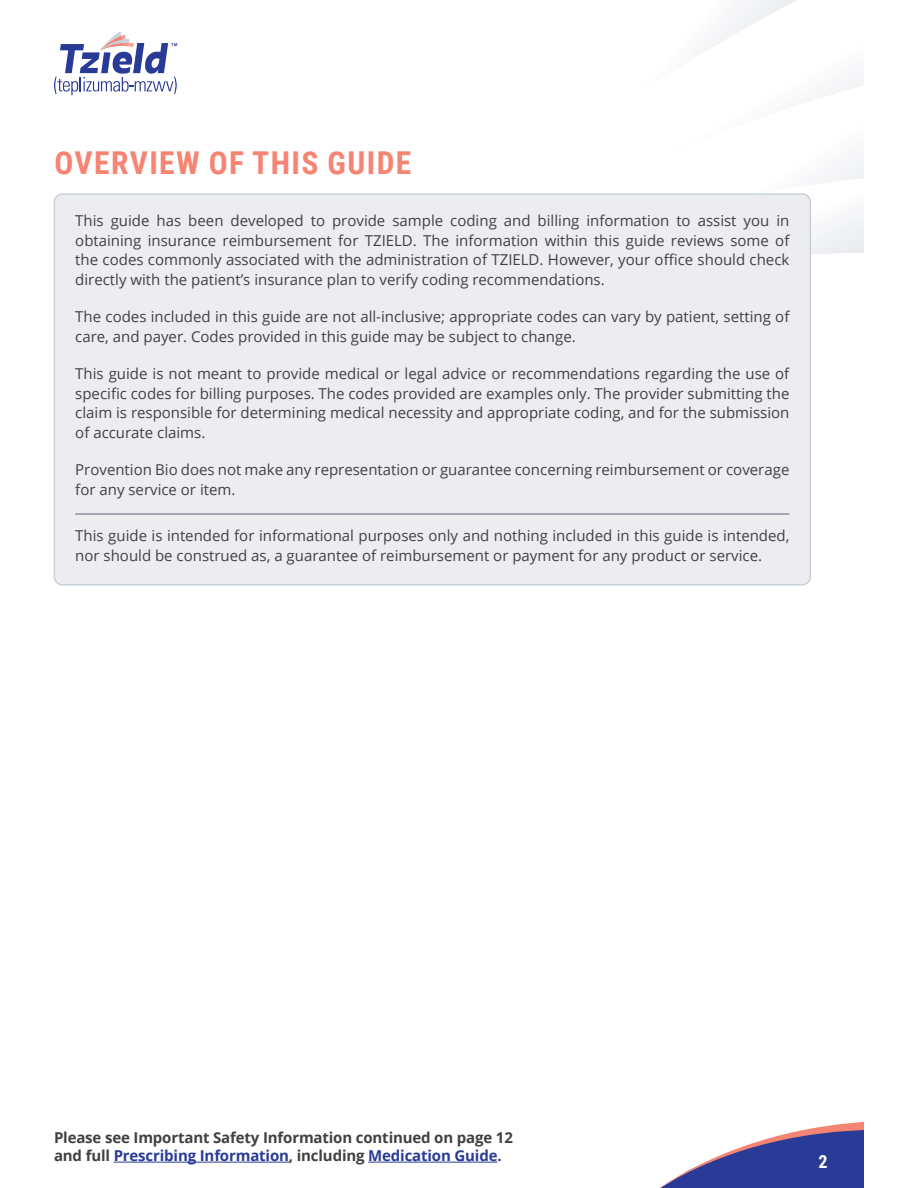
<style>
.page{position:relative;width:918px;height:1188px;background:#fff}
.page>*{position:absolute;margin:0;border:0;box-sizing:border-box;transform-origin:0 0}
.t1{font:700 31.5px "Roboto Condensed";letter-spacing:.045em;color:#f58473}
.t2{font:700 18px "Roboto Condensed";color:#fff}
.t3{font:15px/19.5px "Open Sans";color:#414042}
.t4{font:700 15px/18px "Open Sans";letter-spacing:-.01em;color:#414042}
.s1{color:#293b97}
</style>
<div class="page">
<svg style="left:659px;top:1121px;width:205px;height:67px"></svg>
<svg style="left:711px;top:0;width:85px;height:48px"></svg>
<svg style="left:807px;top:173px;width:57px;height:81px"></svg>
<svg style="left:54px;top:32px;width:123px;height:63px"></svg>
<hr style="left:114px;top:1162px;width:175px;height:1px;background:#293b97">
<hr style="left:368px;top:1162px;width:129px;height:1px;background:#293b97">
<div style="left:54px;top:194px;width:756px;height:391px;background:#edecee;border-radius:8px"></div>
<hr style="left:75px;top:514px;width:714px;height:1px;background:#5a6074">
<h1 class="t1" style="left:55px;top:141px;width:358px">OVERVIEW OF THIS GUIDE</h1>
<p class="t3" style="left:75px;top:211px;width:716px;text-align:justify">This guide has been developed to provide sample coding and billing information to assist you in obtaining insurance reimbursement for TZIELD. The information within this guide reviews some of the codes commonly associated with the administration of TZIELD. However, your office should check directly with the patient’s insurance plan to verify coding recommendations.</p>
<p class="t3" style="left:75px;top:307px;width:716px">The codes included in this guide are not all-inclusive; appropriate codes can vary by patient, setting of care, and payer. Codes provided in this guide may be subject to change.</p>
<p class="t3" style="left:75px;top:364px;width:716px;text-align:justify">This guide is not meant to provide medical or legal advice or recommendations regarding the use of specific codes for billing purposes. The codes provided are examples only. The provider submitting the claim is responsible for determining medical necessity and appropriate coding, and for the submission of accurate claims.</p>
<p class="t3" style="left:75px;top:460px;width:716px">Provention Bio does not make any representation or guarantee concerning reimbursement or coverage for any service or item.</p>
<p class="t3" style="left:75px;top:526px;width:716px">This guide is intended for informational purposes only and nothing included in this guide is intended, nor should be construed as, a guarantee of reimbursement or payment for any product or service.</p>
<p class="t4" style="left:54px;top:1128px;width:460px">Please see Important Safety Information continued on page 12 and full <span class="s1">Prescribing Information</span>, including <span class="s1">Medication Guide</span>.</p>
<p class="t2" style="left:818px;top:1149px;width:11px">2</p>
</div>
